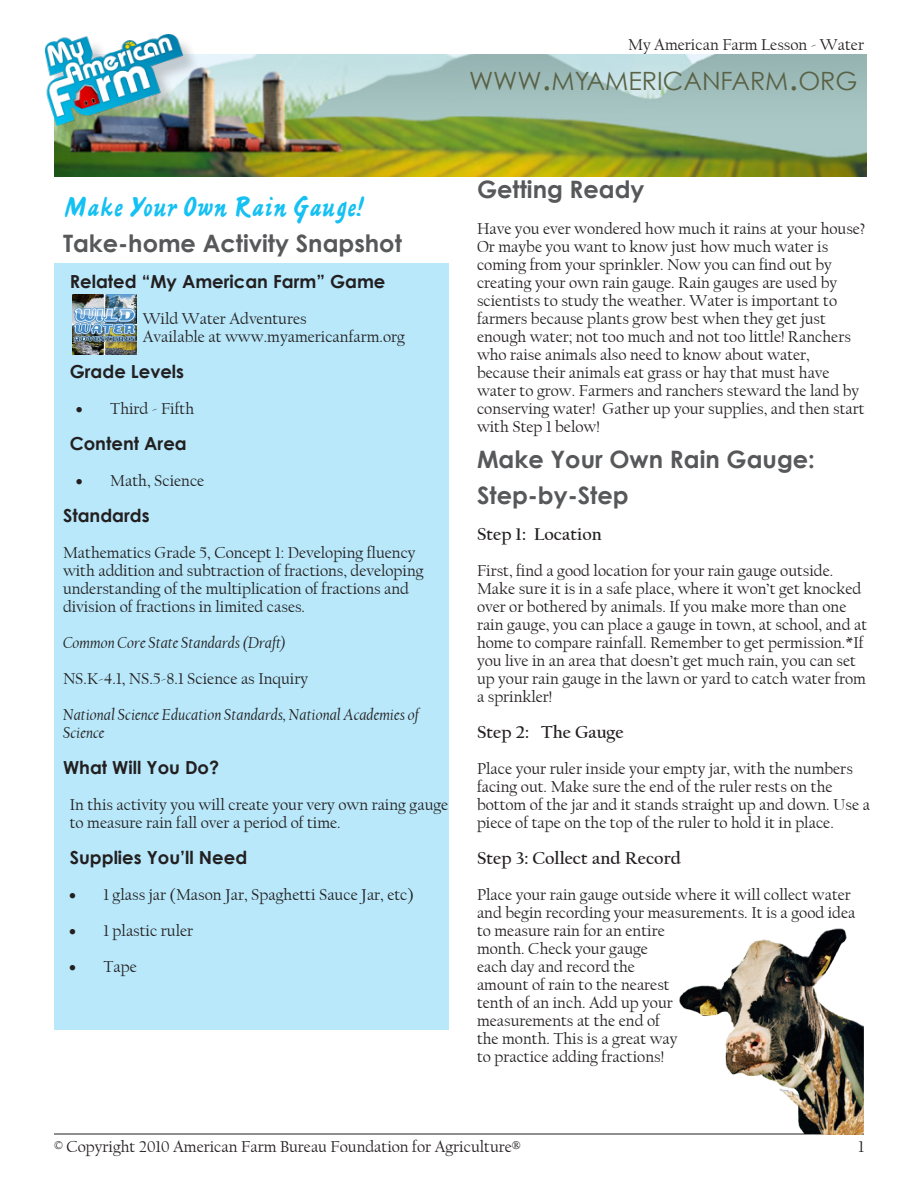
<style>
.page{position:relative;width:918px;height:1188px;background:#fff}
.page>*{position:absolute;margin:0;border:0;box-sizing:border-box;transform-origin:0 0}
.Page_Title{font:30px "Ashley Script";color:#15c0f2}
.Page_Title-2{font:25.2px "Century Gothic";color:#5a6246}
.Heading{font:700 24px "Century Gothic";color:#57585a}
.Mini_Header{font:700 18px "Century Gothic";color:#231f20}
.Teaching_Step{font:700 18px "Californian FB";color:#231f20}
.Body_Text{font:700 18px "Century Gothic";color:#231f20}
.Body_Text-2{font:16.5px/18px "Californian FB";color:#231f20}
.Body_Text-3{font:italic 16.5px/18px "Californian FB";color:#231f20}
.Bulleted_List_-_Leve{font:16.5px "Californian FB";color:#231f20}
.s1{font-size:36px}
</style>
<div class="page">
<hr style="left:54px;top:1134px;width:810px;height:1px;background:#231f20">
<img style="left:679px;top:929px;width:181px;height:205px">
<img style="left:778px;top:1024px;width:86px;height:110px">
<img style="left:54px;top:54px;width:813px;height:122px">
<div style="left:55px;top:264px;width:394px;height:766px;background:#b8e8fa"></div>
<img style="left:72px;top:294px;width:64px;height:60px">
<div style="left:48px;top:37px;width:152px;height:106px;background:#231f20;opacity:.2"></div>
<img style="left:45px;top:34px;width:137px;height:91px">
<p class="Body_Text-2" style="left:628px;top:36px;width:237px">My American Farm Lesson - Water</p>
<p class="Page_Title-2" style="left:469px;top:66px;width:390px">WWW<span class="s1">.</span>MYAMERICANFARM<span class="s1">.</span>ORG</p>
<p class="Page_Title" style="left:63px;top:190px;width:302px">Make Your Own Rain Gauge!</p>
<p class="Heading" style="left:63px;top:225px;width:340px">Take-home Activity Snapshot</p>
<p class="Mini_Header" style="left:70px;top:268px;width:317px">Related “My American Farm” Game</p>
<p class="Body_Text-2" style="left:143px;top:310px;width:264px">Wild Water Adventures<br>Available at www.myamericanfarm.org</p>
<p class="Mini_Header" style="left:70px;top:358px;width:116px">Grade Levels</p>
<p class="Bulleted_List_-_Leve" style="left:76px;top:399px;width:120px">• Third - Fifth</p>
<p class="Mini_Header" style="left:70px;top:430px;width:118px">Content Area</p>
<p class="Bulleted_List_-_Leve" style="left:76px;top:471px;width:130px">• Math, Science</p>
<p class="Mini_Header" style="left:63px;top:502px;width:88px">Standards</p>
<p class="Body_Text-2" style="left:63px;top:544px;width:362px">Mathematics Grade 5, Concept 1: Developing fluency with addition and subtraction of fractions, developing understanding of the multiplication of fractions and division of fractions in limited cases.</p>
<p class="Body_Text-3" style="left:63px;top:634px;width:225px">Common Core State Standards (Draft)</p>
<p class="Body_Text-2" style="left:63px;top:670px;width:247px">NS.K-4.1, NS.5-8.1 Science as Inquiry</p>
<p class="Body_Text-3" style="left:63px;top:706px;width:357px">National Science Education Standards, National Academies of<br>Science</p>
<p class="Body_Text" style="left:63px;top:754px;width:158px">What Will You Do?</p>
<p class="Body_Text-2" style="left:70px;top:796px;width:380px">In this activity you will create your very own raing gauge to measure rain fall over a period of time.</p>
<p class="Mini_Header" style="left:70px;top:844px;width:179px">Supplies You’ll Need</p>
<p class="Bulleted_List_-_Leve" style="left:69px;top:885px;width:346px">• 1 glass jar (Mason Jar, Spaghetti Sauce Jar, etc)</p>
<p class="Bulleted_List_-_Leve" style="left:69px;top:921px;width:126px">• 1 plastic ruler</p>
<p class="Bulleted_List_-_Leve" style="left:69px;top:957px;width:69px">• Tape</p>
<p class="Heading" style="left:477px;top:171px;width:169px">Getting Ready</p>
<p class="Body_Text-2" style="left:477px;top:220px;width:390px">Have you ever wondered how much it rains at your house?<br>Or maybe you want to know just how much water is coming from your sprinkler. Now you can find out by creating your own rain gauge. Rain gauges are used by scientists to study the weather. Water is important to farmers because plants grow best when they get just enough water; not too much and not too little! Ranchers who raise animals also need to know about water, because their animals eat grass or hay that must have water to grow. Farmers and ranchers steward the land by conserving water! Gather up your supplies, and then start with Step 1 below!</p>
<p class="Heading" style="left:477px;top:441px;width:339px">Make Your Own Rain Gauge:</p>
<p class="Heading" style="left:477px;top:477px;width:153px">Step-by-Step</p>
<p class="Teaching_Step" style="left:477px;top:524px;width:126px">Step 1: Location</p>
<p class="Body_Text-2" style="left:477px;top:562px;width:392px">First, find a good location for your rain gauge outside.<br>Make sure it is in a safe place, where it won’t get knocked over or bothered by animals. If you make more than one rain gauge, you can place a gauge in town, at school, and at home to compare rainfall. Remember to get permission.*If you live in an area that doesn’t get much rain, you can set up your rain gauge in the lawn or yard to catch water from a sprinkler!</p>
<p class="Teaching_Step" style="left:477px;top:722px;width:148px">Step 2: The Gauge</p>
<p class="Body_Text-2" style="left:477px;top:760px;width:395px">Place your ruler inside your empty jar, with the numbers facing out. Make sure the end of the ruler rests on the bottom of the jar and it stands straight up and down. Use a piece of tape on the top of the ruler to hold it in place.</p>
<p class="Teaching_Step" style="left:477px;top:848px;width:206px">Step 3: Collect and Record</p>
<p class="Body_Text-2" style="left:477px;top:886px;width:380px">Place your rain gauge outside where it will collect water and begin recording your measurements. It is a good idea to measure rain for an entire<br>month. Check your gauge<br>each day and record the<br>amount of rain to the nearest<br>tenth of an inch. Add up your<br>measurements at the end of<br>the month. This is a great way<br>to practice adding fractions!</p>
<p class="Body_Text-2" style="left:54px;top:1138px;width:468px">© Copyright 2010 American Farm Bureau Foundation for Agriculture®</p>
<p class="Body_Text-2" style="left:858px;top:1138px;width:7px">1</p>
</div>
